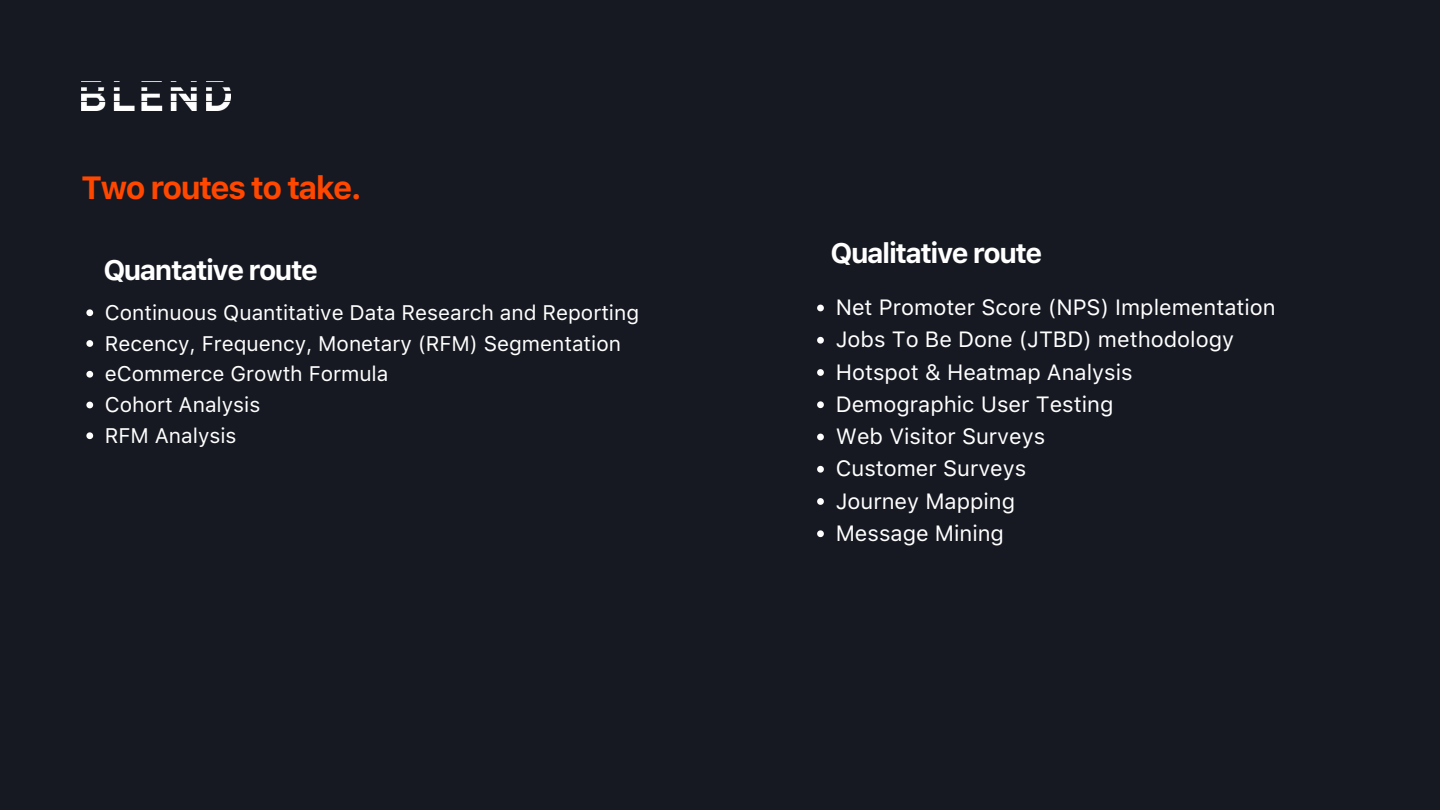
<style>
.page{position:relative;width:1440px;height:810px;background:#161921}
.page>*{position:absolute;margin:0;border:0;box-sizing:border-box;transform-origin:0 0}
.t1{font:700 32px "SF Pro Text";letter-spacing:-.055em;color:#ff4700}
.t2{font:700 28px "SF Pro Text";letter-spacing:-.055em;color:#fff}
.t3{font:22px "SF Pro Text";color:#fff}
.t4{font:21px "SF Pro Text";color:#fff}
</style>
<div class="page">
<img style="left:81px;top:81px;width:150px;height:29px">
<svg style="left:817px;top:305px;width:7px;height:6px"></svg>
<svg style="left:817px;top:337px;width:7px;height:7px"></svg>
<svg style="left:817px;top:369px;width:7px;height:7px"></svg>
<svg style="left:817px;top:401px;width:7px;height:7px"></svg>
<svg style="left:817px;top:434px;width:7px;height:6px"></svg>
<svg style="left:817px;top:466px;width:7px;height:7px"></svg>
<svg style="left:817px;top:498px;width:7px;height:7px"></svg>
<svg style="left:817px;top:530px;width:7px;height:7px"></svg>
<svg style="left:86px;top:309px;width:7px;height:7px"></svg>
<svg style="left:86px;top:340px;width:7px;height:7px"></svg>
<svg style="left:86px;top:371px;width:7px;height:7px"></svg>
<svg style="left:86px;top:402px;width:7px;height:6px"></svg>
<svg style="left:86px;top:432px;width:7px;height:7px"></svg>
<p class="t1" style="left:81px;top:168px;width:282px">Two routes to take.</p>
<p class="t2" style="left:103px;top:253px;width:216px">Quantative route</p>
<p class="t4" style="left:105px;top:300px;width:536px">Continuous Quantitative Data Research and Reporting</p>
<p class="t4" style="left:105px;top:331px;width:518px">Recency, Frequency, Monetary (RFM) Segmentation</p>
<p class="t4" style="left:105px;top:361px;width:285px">eCommerce Growth Formula</p>
<p class="t4" style="left:105px;top:392px;width:157px">Cohort Analysis</p>
<p class="t4" style="left:105px;top:423px;width:133px">RFM Analysis</p>
<p class="t2" style="left:831px;top:236px;width:213px">Qualitative route</p>
<p class="t3" style="left:836px;top:294px;width:441px">Net Promoter Score (NPS) Implementation</p>
<p class="t3" style="left:836px;top:326px;width:400px">Jobs To Be Done (JTBD) methodology</p>
<p class="t3" style="left:836px;top:359px;width:298px">Hotspot &amp; Heatmap Analysis</p>
<p class="t3" style="left:836px;top:391px;width:279px">Demographic User Testing</p>
<p class="t3" style="left:836px;top:423px;width:211px">Web Visitor Surveys</p>
<p class="t3" style="left:836px;top:455px;width:192px">Customer Surveys</p>
<p class="t3" style="left:836px;top:488px;width:181px">Journey Mapping</p>
<p class="t3" style="left:836px;top:520px;width:170px">Message Mining</p>
</div>
